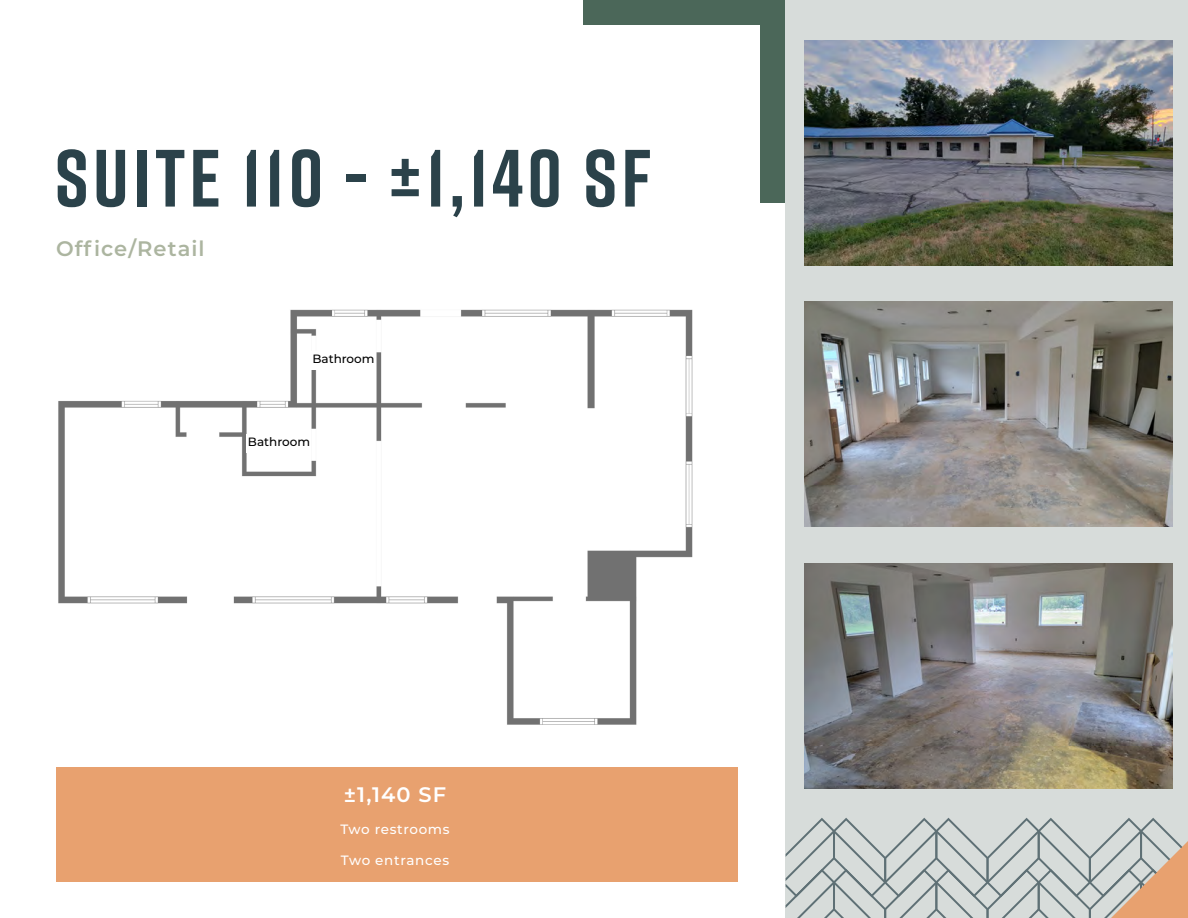
<style>
.page{position:relative;width:1188px;height:918px;background:#fff}
.page>*{position:absolute;margin:0;border:0;box-sizing:border-box;transform-origin:0 0}
.t1{font:700 81px "Rift";letter-spacing:.05em;color:#2b424a}
.t2{font:600 21px "Montserrat";letter-spacing:.05em;color:#acb5a0}
.t3{font:600 21px "Montserrat";color:#fff}
.t4{font:500 13.5px "Montserrat";letter-spacing:.05em;color:#fff}
.t5{font:500 12px "Montserrat";color:#000}
</style>
<div class="page">
<div style="left:785px;top:0;width:403px;height:918px;background:#d7dcda"></div>
<img style="left:58px;top:309px;width:635px;height:416px">
<div style="left:56px;top:768px;width:682px;height:114px;background:#e8a16f"></div>
<svg style="left:786px;top:818px;width:402px;height:100px"></svg>
<div style="left:761px;top:1px;width:24px;height:202px;background:#4b6759"></div>
<div style="left:583px;top:0;width:202px;height:24px;background:#4b6759"></div>
<img style="left:804px;top:40px;width:368px;height:225px">
<img style="left:804px;top:302px;width:368px;height:225px">
<img style="left:804px;top:563px;width:368px;height:225px">
<div style="left:247px;top:434px;width:64px;height:18px;background:#fff"></div>
<div style="left:311px;top:351px;width:65px;height:18px;background:#fff"></div>
<div style="left:218px;top:511px;width:65px;height:18px;background:#fff"></div>
<div style="left:497px;top:443px;width:65px;height:18px;background:#fff"></div>
<div style="left:539px;top:652px;width:65px;height:19px;background:#fff"></div>
<h1 class="t1" style="left:55px;top:120px;width:598px">SUITE 110 - ±1,140 SF</h1>
<h2 class="t2" style="left:56px;top:234px;width:150px">Office/Retail</h2>
<p class="t5" style="left:312px;top:350px;width:64px">Bathroom</p>
<p class="t5" style="left:248px;top:433px;width:64px">Bathroom</p>
<h2 class="t3" style="left:344px;top:780px;width:104px">±1,140 SF</h2>
<p class="t4" style="left:340px;top:820px;width:111px">Two restrooms</p>
<p class="t4" style="left:341px;top:851px;width:110px">Two entrances</p>
</div>
